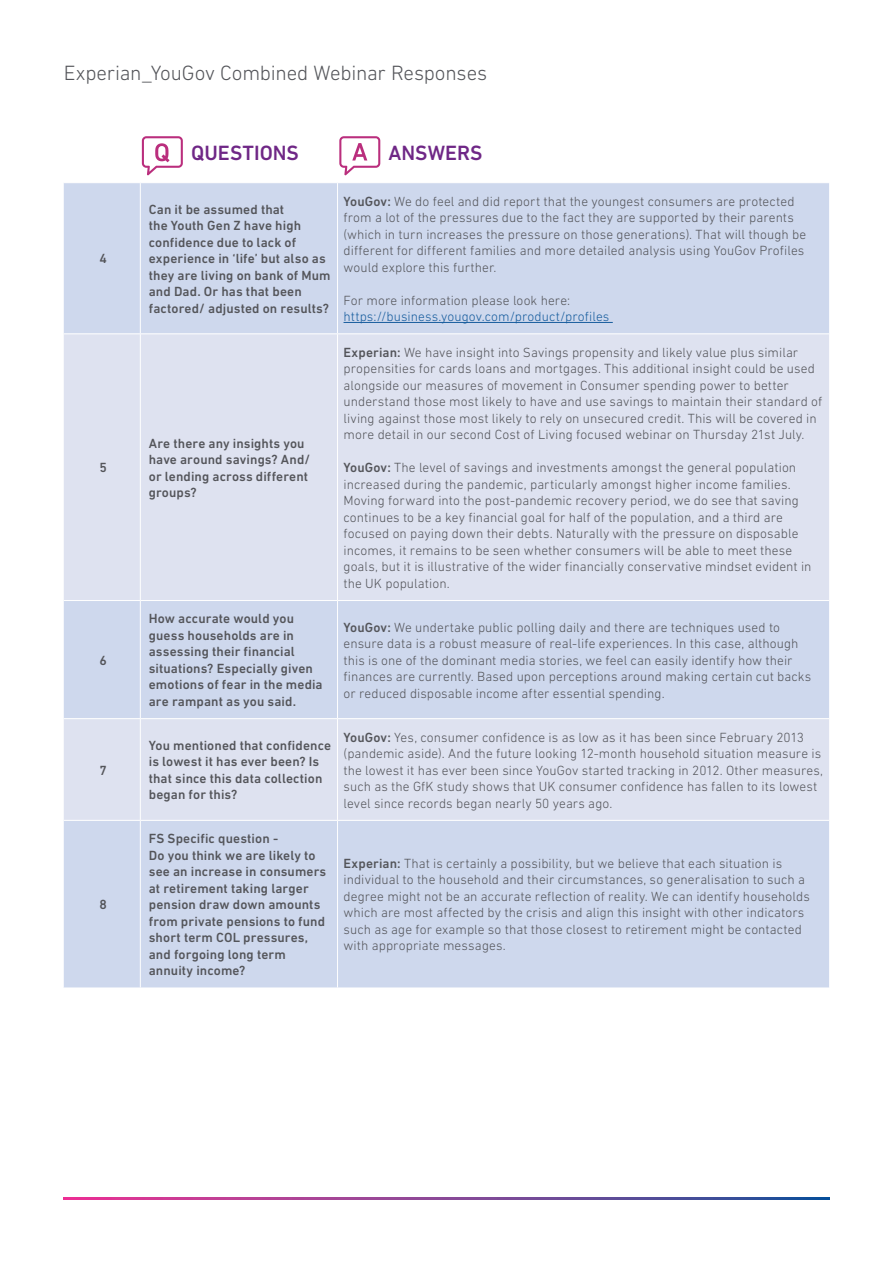
<style>
.page{position:relative;width:893px;height:1263px;background:#fff}
.page>*{position:absolute;margin:0;border:0;box-sizing:border-box;transform-origin:0 0}
.t1{font:300 21px "DIN Next W1 G";letter-spacing:-.01em;color:#54555a}
.t2{font:500 21px "DIN Next W1 G";color:#6f2786}
.Cell_Body_9_11{font:300 13.5px/16.5px "DIN Next W1 G";letter-spacing:.005em;color:#54555a}
.Cell_Body_9_11-2{font:500 13.5px/16.5px "DIN Next W1 G";letter-spacing:.01em;color:#54555a}
.Cell_Body_9_11-3{font:300 13.5px/16.5px "DIN Next W1 G";letter-spacing:.005em;color:#175d9e}
.s1{font-weight:500}
.s2{color:#54555a}
</style>
<div class="page">
<svg style="left:64px;top:1198px;width:765px;height:1px"></svg>
<svg style="left:142px;top:136px;width:41px;height:39px"></svg>
<svg style="left:339px;top:136px;width:41px;height:39px"></svg>
<div style="left:64px;top:183px;width:765px;height:804px;background:#ced8ed"></div>
<svg style="left:64px;top:334px;width:765px;height:486px;background:#dadfef"></svg>
<hr style="left:140px;top:183px;width:1px;height:150px;background:#fff">
<hr style="left:337px;top:183px;width:1px;height:150px;background:#fff">
<hr style="left:64px;top:333px;width:76px;height:1px;background:#fff">
<hr style="left:140px;top:333px;width:198px;height:1px;background:#fff">
<hr style="left:140px;top:334px;width:1px;height:266px;background:#fff">
<hr style="left:338px;top:333px;width:491px;height:1px;background:#fff">
<hr style="left:337px;top:334px;width:1px;height:266px;background:#fff">
<hr style="left:64px;top:600px;width:76px;height:1px;background:#fff">
<hr style="left:140px;top:600px;width:198px;height:1px;background:#fff">
<hr style="left:140px;top:601px;width:1px;height:117px;background:#fff">
<hr style="left:338px;top:600px;width:491px;height:1px;background:#fff">
<hr style="left:337px;top:601px;width:1px;height:117px;background:#fff">
<hr style="left:64px;top:718px;width:76px;height:1px;background:#fff">
<hr style="left:140px;top:718px;width:198px;height:1px;background:#fff">
<hr style="left:140px;top:719px;width:1px;height:101px;background:#fff">
<hr style="left:338px;top:718px;width:491px;height:1px;background:#fff">
<hr style="left:337px;top:719px;width:1px;height:101px;background:#fff">
<hr style="left:64px;top:820px;width:76px;height:1px;background:#fff">
<hr style="left:140px;top:820px;width:198px;height:1px;background:#fff">
<hr style="left:140px;top:821px;width:1px;height:166px;background:#fff">
<hr style="left:338px;top:820px;width:491px;height:1px;background:#fff">
<hr style="left:337px;top:821px;width:1px;height:166px;background:#fff">
<hr style="left:344px;top:322px;width:269px;height:1px;background:#175d9e">
<h1 class="t1" style="left:64px;top:60px;width:425px">Experian_YouGov Combined Webinar Responses</h1>
<p class="Cell_Body_9_11-2" style="left:100px;top:250px;width:9px">4</p>
<p class="Cell_Body_9_11-2" style="left:100px;top:459px;width:9px">5</p>
<p class="Cell_Body_9_11-2" style="left:100px;top:652px;width:9px">6</p>
<p class="Cell_Body_9_11-2" style="left:100px;top:762px;width:9px">7</p>
<p class="Cell_Body_9_11-2" style="left:100px;top:896px;width:9px">8</p>
<h1 class="t2" style="left:191px;top:141px;width:109px">QUESTIONS</h1>
<h1 class="t2" style="left:388px;top:141px;width:96px">ANSWERS</h1>
<p class="Cell_Body_9_11-2" style="left:149px;top:201px;width:183px">Can it be assumed that<br>the Youth Gen Z have high confidence due to lack of experience in ‘life’ but also as they are living on bank of Mum and Dad. Or has that been factored/ adjusted on results?</p>
<p class="Cell_Body_9_11" style="left:344px;top:193px;width:464px"><span class="s1">YouGov:</span> We do feel and did report that the youngest consumers are protected from a lot of the pressures due to the fact they are supported by their parents (which in turn increases the pressure on those generations). That will though be different for different families and more detailed analysis using YouGov Profiles would explore this further.</p>
<p class="Cell_Body_9_11-3" style="left:344px;top:292px;width:267px"><span class="s2">For more information please look here: </span>https://business.yougov.com/product/profiles</p>
<p class="Cell_Body_9_11-2" style="left:149px;top:435px;width:163px">Are there any insights you have around savings? And/ or lending across different groups?</p>
<p class="Cell_Body_9_11" style="left:344px;top:344px;width:480px"><span class="s1">Experian:</span> We have insight into Savings propensity and likely value plus similar propensities for cards loans and mortgages. This additional insight could be used alongside our measures of movement in Consumer spending power to better understand those most likely to have and use savings to maintain their standard of living against those most likely to rely on unsecured credit. This will be covered in more detail in our second Cost of Living focused webinar on Thursday 21st July.</p>
<p class="Cell_Body_9_11" style="left:344px;top:459px;width:470px"><span class="s1">YouGov:</span> The level of savings and investments amongst the general population increased during the pandemic, particularly amongst higher income families.<br>Moving forward into the post-pandemic recovery period, we do see that saving continues to be a key financial goal for half of the population, and a third are focused on paying down their debts. Naturally with the pressure on disposable incomes, it remains to be seen whether consumers will be able to meet these goals, but it is illustrative of the wider financially conservative mindset evident in the UK population.</p>
<p class="Cell_Body_9_11-2" style="left:149px;top:610px;width:175px">How accurate would you guess households are in assessing their financial situations? Especially given emotions of fear in the media are rampant as you said.</p>
<p class="Cell_Body_9_11" style="left:344px;top:619px;width:469px"><span class="s1">YouGov:</span> We undertake public polling daily and there are techniques used to ensure data is a robust measure of real-life experiences. In this case, although this is one of the dominant media stories, we feel can easily identify how their finances are currently. Based upon perceptions around making certain cut backs or reduced disposable income after essential spending.</p>
<p class="Cell_Body_9_11-2" style="left:149px;top:737px;width:184px">You mentioned that confidence is lowest it has ever been? Is that since this data collection began for this?</p>
<p class="Cell_Body_9_11" style="left:344px;top:728px;width:481px"><span class="s1">YouGov:</span> Yes, consumer confidence is as low as it has been since February 2013 (pandemic aside). And the future looking 12-month household situation measure is the lowest it has ever been since YouGov started tracking in 2012. Other measures, such as the GfK study shows that UK consumer confidence has fallen to its lowest level since records began nearly 50 years ago.</p>
<p class="Cell_Body_9_11-2" style="left:149px;top:830px;width:179px">FS Specific question -<br>Do you think we are likely to see an increase in consumers at retirement taking larger pension draw down amounts from private pensions to fund short term COL pressures, and forgoing long term annuity income?</p>
<p class="Cell_Body_9_11" style="left:344px;top:855px;width:468px"><span class="s1">Experian:</span> That is certainly a possibility, but we believe that each situation is individual to the household and their circumstances, so generalisation to such a degree might not be an accurate reflection of reality. We can identify households which are most affected by the crisis and align this insight with other indicators such as age for example so that those closest to retirement might be contacted with appropriate messages.</p>
</div>
